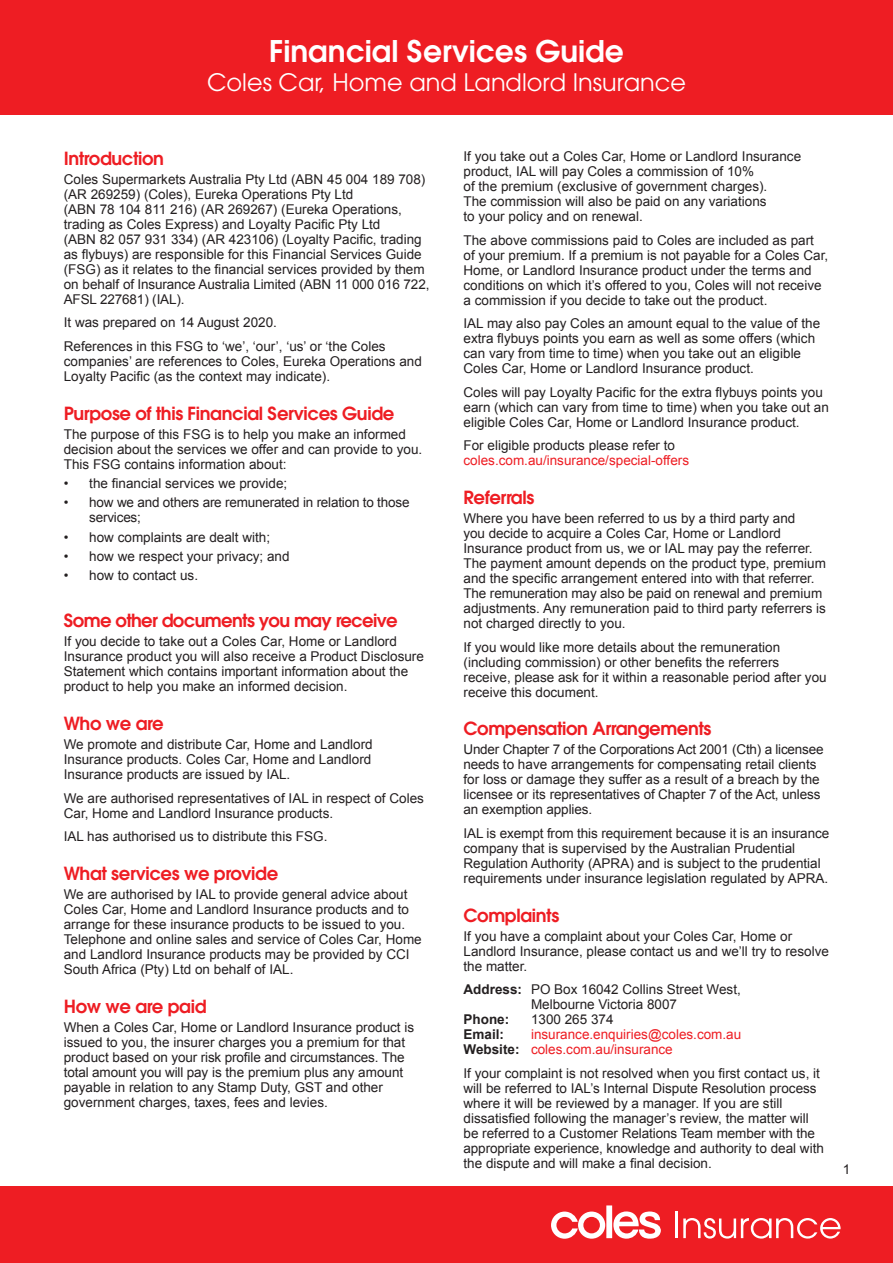
<style>
.page{position:relative;width:893px;height:1263px;background:#fff}
.page>*{position:absolute;margin:0;border:0;box-sizing:border-box;transform-origin:0 0}
.t1{font:600 29.7px "ITC Avant Garde Pro";color:#fff}
.t2{font:24px "ITC Avant Garde Pro";color:#fff}
.t3{font:600 18px "ITC Avant Garde Pro";letter-spacing:-.02em;color:#ee1d23}
.t4{font:13.5px/15px "Arial";color:#231f20}
.t5{font:13.5px/15px "Arial";color:#ee1d23}
.t6{font:700 13.5px "Arial";color:#231f20}
.s1{font-weight:700}
.s2{font-weight:700;color:#231f20}
</style>
<div class="page">
<div style="left:0;top:0;width:893px;height:115px;background:#ee1d23"></div>
<div style="left:0;top:1186px;width:893px;height:77px;background:#ee1d23"></div>
<svg style="left:551px;top:1211px;width:54px;height:28px"></svg>
<div style="left:606px;top:1205px;width:6px;height:33px;background:#fff"></div>
<svg style="left:613px;top:1211px;width:48px;height:28px"></svg>
<hr style="left:676px;top:1211px;width:2px;height:27px;background:#fff">
<svg style="left:683px;top:1218px;width:158px;height:20px"></svg>
<h1 class="t1" style="left:269px;top:32px;width:356px">Financial Services Guide</h1>
<h2 class="t2" style="left:207px;top:67px;width:480px">Coles Car, Home and Landlord Insurance</h2>
<h3 class="t3" style="left:64px;top:146px;width:102px">Introduction</h3>
<p class="t4" style="left:64px;top:172px;width:367px">Coles Supermarkets Australia Pty Ltd (ABN 45 004 189 708) (AR 269259) (Coles), Eureka Operations Pty Ltd<br>(ABN 78 104 811 216) (AR 269267) (Eureka Operations, trading as Coles Express) and Loyalty Pacific Pty Ltd<br>(ABN 82 057 931 334) (AR 423106) (Loyalty Pacific, trading as flybuys) are responsible for this Financial Services Guide (FSG) as it relates to the financial services provided by them on behalf of Insurance Australia Limited (ABN 11 000 016 722, AFSL 227681) (IAL).</p>
<p class="t4" style="left:64px;top:311px;width:323px;line-height:23.5px">It was prepared on 14 August 2020.<br>References in this FSG to ‘we’, ‘our’, ‘us’ or ‘the Coles</p>
<p class="t4" style="left:64px;top:354px;width:360px">companies’ are references to Coles, Eureka Operations and<br>Loyalty Pacific (as the context may indicate).</p>
<h3 class="t3" style="left:64px;top:401px;width:332px">Purpose of this Financial Services Guide</h3>
<p class="t4" style="left:64px;top:427px;width:360px">The purpose of this FSG is to help you make an informed decision about the services we offer and can provide to you.<br>This FSG contains information about:</p>
<p class="t4" style="left:64px;top:476px;width:225px">• the financial services we provide;</p>
<p class="t4" style="left:89px;top:495px;width:322px;text-indent:-26px">• how we and others are remunerated in relation to those services;</p>
<p class="t4" style="left:64px;top:529px;width:208px">• how complaints are dealt with;</p>
<p class="t4" style="left:64px;top:549px;width:227px">• how we respect your privacy; and</p>
<p class="t4" style="left:64px;top:568px;width:136px">• how to contact us.</p>
<h3 class="t3" style="left:64px;top:609px;width:335px">Some other documents you may receive</h3>
<p class="t4" style="left:64px;top:634px;width:362px">If you decide to take out a Coles Car, Home or Landlord Insurance product you will also receive a Product Disclosure Statement which contains important information about the product to help you make an informed decision.</p>
<h3 class="t3" style="left:64px;top:712px;width:101px">Who we are</h3>
<p class="t4" style="left:64px;top:737px;width:310px;text-align:justify">We promote and distribute Car, Home and Landlord Insurance products. Coles Car, Home and Landlord Insurance products are issued by IAL.</p>
<p class="t4" style="left:64px;top:791px;width:362px">We are authorised representatives of IAL in respect of Coles<br>Car, Home and Landlord Insurance products.</p>
<p class="t4" style="left:64px;top:829px;width:265px">IAL has authorised us to distribute this FSG.</p>
<h3 class="t3" style="left:64px;top:861px;width:216px">What services we provide</h3>
<p class="t4" style="left:64px;top:887px;width:359px">We are authorised by IAL to provide general advice about Coles Car, Home and Landlord Insurance products and to arrange for these insurance products to be issued to you.<br>Telephone and online sales and service of Coles Car, Home and Landlord Insurance products may be provided by CCI South Africa (Pty) Ltd on behalf of IAL.</p>
<h3 class="t3" style="left:64px;top:994px;width:144px">How we are paid</h3>
<p class="t4" style="left:64px;top:1020px;width:352px">When a Coles Car, Home or Landlord Insurance product is issued to you, the insurer charges you a premium for that product based on your risk profile and circumstances. The total amount you will pay is the premium plus any amount payable in relation to any Stamp Duty, GST and other government charges, taxes, fees and levies.</p>
<p class="t4" style="left:463px;top:149px;width:339px">If you take out a Coles Car, Home or Landlord Insurance product, IAL will pay Coles a commission of 10%<br>of the premium (exclusive of government charges).<br>The commission will also be paid on any variations<br>to your policy and on renewal.</p>
<p class="t4" style="left:463px;top:233px;width:366px">The above commissions paid to Coles are included as part of your premium. If a premium is not payable for a Coles Car, Home, or Landlord Insurance product under the terms and conditions on which it’s offered to you, Coles will not receive a commission if you decide to take out the product.</p>
<p class="t4" style="left:463px;top:316px;width:358px">IAL may also pay Coles an amount equal to the value of the extra flybuys points you earn as well as some offers (which can vary from time to time) when you take out an eligible Coles Car, Home or Landlord Insurance product.</p>
<p class="t4" style="left:463px;top:385px;width:367px">Coles will pay Loyalty Pacific for the extra flybuys points you earn (which can vary from time to time) when you take out an eligible Coles Car, Home or Landlord Insurance product.</p>
<p class="t4" style="left:463px;top:438px;width:213px">For eligible products please refer to</p>
<p class="t5" style="left:463px;top:453px;width:227px">coles.com.au/insurance/special-offers</p>
<h3 class="t3" style="left:463px;top:485px;width:72px">Referrals</h3>
<p class="t4" style="left:463px;top:511px;width:364px">Where you have been referred to us by a third party and<br>you decide to acquire a Coles Car, Home or Landlord Insurance product from us, we or IAL may pay the referrer.<br>The payment amount depends on the product type, premium and the specific arrangement entered into with that referrer.<br>The remuneration may also be paid on renewal and premium adjustments. Any remuneration paid to third party referrers is not charged directly to you.</p>
<p class="t4" style="left:463px;top:639px;width:365px">If you would like more details about the remuneration (including commission) or other benefits the referrers receive, please ask for it within a reasonable period after you receive this document.</p>
<h3 class="t3" style="left:463px;top:717px;width:250px">Compensation Arrangements</h3>
<p class="t4" style="left:463px;top:742px;width:361px">Under Chapter 7 of the Corporations Act 2001 (Cth) a licensee needs to have arrangements for compensating retail clients for loss or damage they suffer as a result of a breach by the licensee or its representatives of Chapter 7 of the Act, unless an exemption applies.</p>
<p class="t4" style="left:463px;top:826px;width:367px">IAL is exempt from this requirement because it is an insurance company that is supervised by the Australian Prudential Regulation Authority (APRA) and is subject to the prudential requirements under insurance legislation regulated by APRA.</p>
<h3 class="t3" style="left:463px;top:903px;width:97px">Complaints</h3>
<p class="t4" style="left:463px;top:929px;width:367px">If you have a complaint about your Coles Car, Home or<br>Landlord Insurance, please contact us and we’ll try to resolve the matter.</p>
<p class="t4" style="left:463px;top:982px;width:279px;text-align:center"><span class="s1">Address:</span> PO Box 16042 Collins Street West,<br>Melbourne Victoria 8007</p>
<p class="t6" style="left:463px;top:1011px;width:47px">Phone:</p>
<p class="t4" style="left:531px;top:1012px;width:84px">1300 265 374</p>
<p class="t6" style="left:463px;top:1026px;width:42px">Email:</p>
<p class="t5" style="left:463px;top:1027px;width:279px;text-indent:68px">insurance.enquiries@coles.com.au<br><span class="s2">Website:</span> coles.com.au/insurance</p>
<p class="t4" style="left:463px;top:1066px;width:362px">If your complaint is not resolved when you first contact us, it will be referred to IAL’s Internal Dispute Resolution process where it will be reviewed by a manager. If you are still dissatisfied following the manager’s review, the matter will be referred to a Customer Relations Team member with the appropriate experience, knowledge and authority to deal with the dispute and will make a final decision.</p>
<p class="t4" style="left:843px;top:1162px;width:9px">1</p>
</div>
